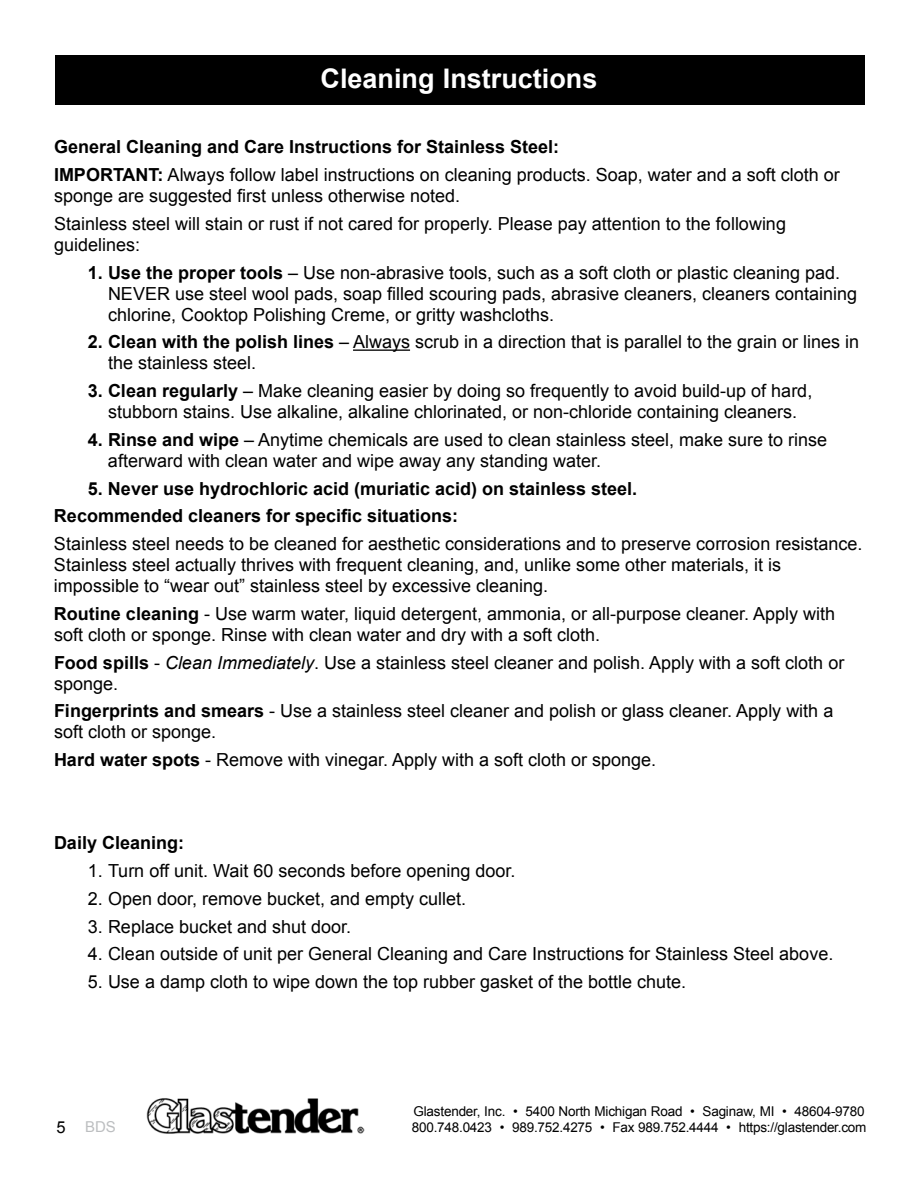
<style>
.page{position:relative;width:918px;height:1188px;background:#fff}
.page>*{position:absolute;margin:0;border:0;box-sizing:border-box;transform-origin:0 0}
.t1{font:700 27px "Arial";color:#fff}
.t2{font:18px/21px "Arial";color:#000}
.t3{font:700 18px/27.8px "Arial";color:#000}
.t4{font:16.5px "Arial";color:#000}
.t5{font:15px "Arial";color:#bcbec0}
.t6{font:13.5px "Arial";letter-spacing:-.015em;color:#000}
.s1{font-weight:700}
.s2{font-style:italic}
</style>
<div class="page">
<div style="left:55px;top:55px;width:810px;height:50px;background:#000"></div>
<img style="left:147px;top:1098px;width:217px;height:36px">
<hr style="left:353px;top:349px;width:57px;height:2px;background:#000">
<h1 class="t1" style="left:321px;top:60px;width:278px">Cleaning Instructions</h1>
<p class="t2" style="left:54px;top:133px;width:787px;line-height:27.8px"><span class="s1">General Cleaning and Care Instructions for Stainless Steel:<br>IMPORTANT:</span> Always follow label instructions on cleaning products. Soap, water and a soft cloth or</p>
<p class="t2" style="left:54px;top:182px;width:734px;line-height:27.8px">sponge are suggested first unless otherwise noted.<br>Stainless steel will stain or rust if not cared for properly. Please pay attention to the following</p>
<p class="t2" style="left:54px;top:234px;width:88px">guidelines:</p>
<p class="t2" style="left:108px;top:262px;width:751px;text-indent:-20px"><span class="s1">1. Use the proper tools</span> – Use non-abrasive tools, such as a soft cloth or plastic cleaning pad.<br>NEVER use steel wool pads, soap filled scouring pads, abrasive cleaners, cleaners containing chlorine, Cooktop Polishing Creme, or gritty washcloths.</p>
<p class="t2" style="left:108px;top:332px;width:753px;text-indent:-20px"><span class="s1">2. Clean with the polish lines</span> – Always scrub in a direction that is parallel to the grain or lines in the stainless steel.</p>
<p class="t2" style="left:88px;top:380px;width:726px;text-align:center"><span class="s1">3. Clean regularly</span> – Make cleaning easier by doing so frequently to avoid build-up of hard, stubborn stains. Use alkaline, alkaline chlorinated, or non-chloride containing cleaners.</p>
<p class="t2" style="left:108px;top:429px;width:721px;text-indent:-20px"><span class="s1">4. Rinse and wipe</span> – Anytime chemicals are used to clean stainless steel, make sure to rinse afterward with clean water and wipe away any standing water.</p>
<p class="t3" style="left:54px;top:475px;width:585px;text-indent:34px">5. Never use hydrochloric acid (muriatic acid) on stainless steel.<br>Recommended cleaners for specific situations:</p>
<p class="t2" style="left:54px;top:533px;width:810px">Stainless steel needs to be cleaned for aesthetic considerations and to preserve corrosion resistance.<br>Stainless steel actually thrives with frequent cleaning, and, unlike some other materials, it is impossible to “wear out” stainless steel by excessive cleaning.</p>
<p class="t2" style="left:54px;top:603px;width:783px"><span class="s1">Routine cleaning</span> - Use warm water, liquid detergent, ammonia, or all-purpose cleaner. Apply with soft cloth or sponge. Rinse with clean water and dry with a soft cloth.</p>
<p class="t2" style="left:54px;top:652px;width:792px"><span class="s1">Food spills</span> - <span class="s2">Clean Immediately</span>. Use a stainless steel cleaner and polish. Apply with a soft cloth or sponge.</p>
<p class="t2" style="left:54px;top:701px;width:781px"><span class="s1">Fingerprints and smears</span> - Use a stainless steel cleaner and polish or glass cleaner. Apply with a soft cloth or sponge.</p>
<p class="t2" style="left:54px;top:750px;width:604px"><span class="s1">Hard water spots</span> - Remove with vinegar. Apply with a soft cloth or sponge.</p>
<p class="t3" style="left:54px;top:829px;width:132px">Daily Cleaning:</p>
<p class="t2" style="left:88px;top:861px;width:429px">1. Turn off unit. Wait 60 seconds before opening door.</p>
<p class="t2" style="left:88px;top:888px;width:380px">2. Open door, remove bucket, and empty cullet.</p>
<p class="t2" style="left:88px;top:916px;width:265px">3. Replace bucket and shut door.</p>
<p class="t2" style="left:88px;top:944px;width:747px">4. Clean outside of unit per General Cleaning and Care Instructions for Stainless Steel above.</p>
<p class="t2" style="left:88px;top:972px;width:600px">5. Use a damp cloth to wipe down the top rubber gasket of the bottle chute.</p>
<p class="t4" style="left:56px;top:1116px;width:11px">5</p>
<p class="t6" style="left:414px;top:1102px;width:453px">Glastender, Inc. • 5400 North Michigan Road • Saginaw, MI • 48604-9780</p>
<p class="t5" style="left:85px;top:1117px;width:32px">BDS</p>
<p class="t6" style="left:412px;top:1118px;width:456px">800.748.0423 • 989.752.4275 • Fax 989.752.4444 • https://glastender.com</p>
</div>
